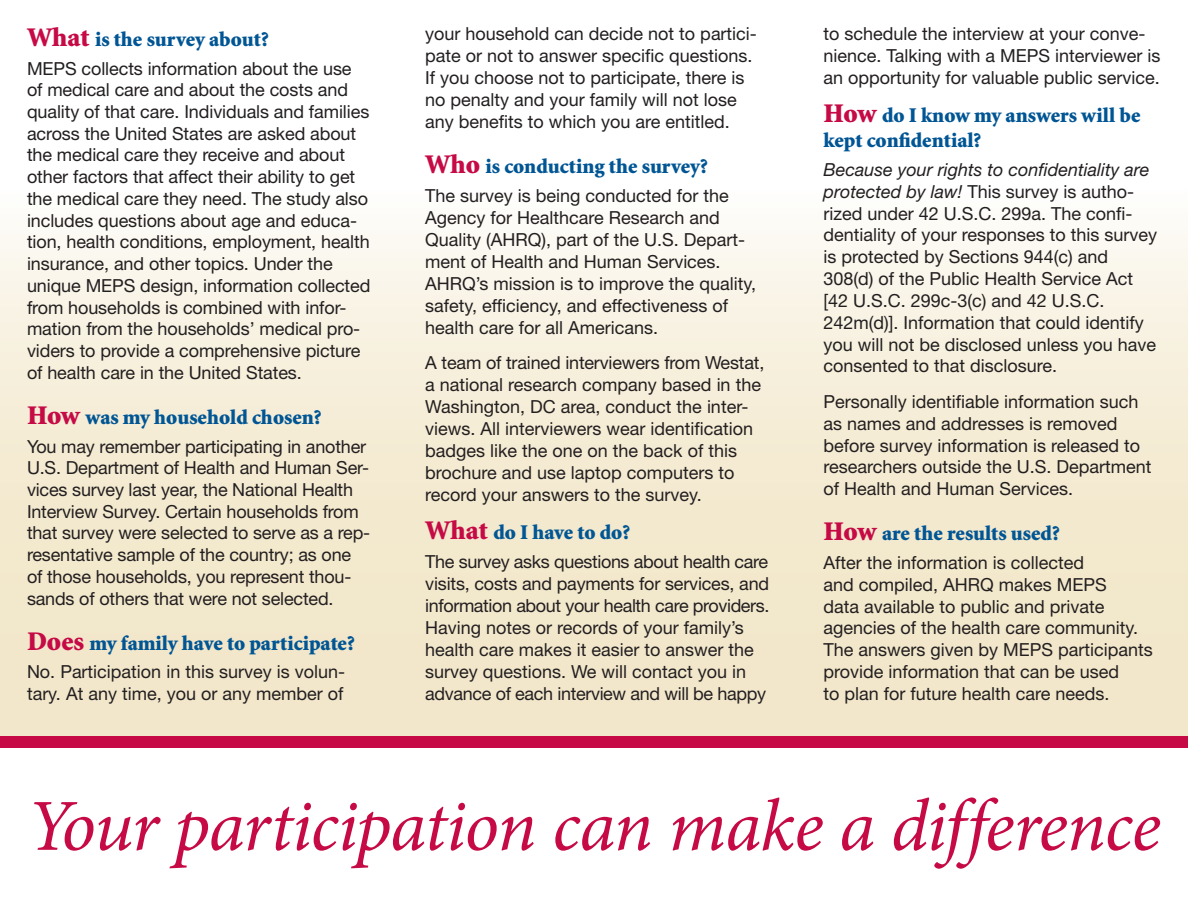
<style>
.page{position:relative;width:1188px;height:918px;background:#fff}
.page>*{position:absolute;margin:0;border:0;box-sizing:border-box;transform-origin:0 0}
.t1{font:italic 73.5px "Minion Pro";letter-spacing:-.02em;color:#c60a45}
.t2{font:900 21px/25.3px "Minion Std";color:#005594}
.t3{font:18px/21.8px "Helvetica Neue LT Std";color:#231f20}
.s1{font-size:27px;color:#c60a45}
.s2{font-style:italic}
</style>
<div class="page">
<div style="left:0;top:712px;width:1188px;height:36px;background:#c60a45"></div>
<div style="left:0;top:189px;width:1188px;height:547px;background:linear-gradient(to bottom,#fbf9f0,#f0e3c1)"></div>
<p class="t2" style="left:27px;top:27px;width:243px"><span class="s1">What</span> is the survey about?</p>
<p class="t3" style="left:27px;top:57px;width:345px">MEPS collects information about the use of medical care and about the costs and quality of that care. Individuals and families across the United States are asked about the medical care they receive and about other factors that affect their ability to get the medical care they need. The study also includes questions about age and educa&shy;tion, health conditions, employment, health insurance, and other topics. Under the unique MEPS design, information collected from households is combined with infor&shy;mation from the households’ medical pro&shy;viders to provide a comprehensive picture of health care in the United States.</p>
<p class="t2" style="left:27px;top:405px;width:296px"><span class="s1">How</span> was my household chosen?</p>
<p class="t3" style="left:27px;top:435px;width:345px">You may remember participating in another U.S. Department of Health and Human Ser&shy;vices survey last year, the National Health Interview Survey. Certain households from that survey were selected to serve as a rep&shy;resentative sample of the country; as one of those households, you represent thou&shy;sands of others that were not selected.</p>
<p class="t2" style="left:27px;top:631px;width:329px"><span class="s1">Does</span> my family have to participate?</p>
<p class="t3" style="left:27px;top:661px;width:320px">No. Participation in this survey is volun&shy;tary. At any time, you or any member of</p>
<p class="t3" style="left:425px;top:22px;width:333px">your household can decide not to partici&shy;pate or not to answer specific questions.<br>If you choose not to participate, there is no penalty and your family will not lose any benefits to which you are entitled.</p>
<p class="t2" style="left:425px;top:154px;width:284px"><span class="s1">Who</span> is conducting the survey?</p>
<p class="t3" style="left:425px;top:184px;width:332px">The survey is being conducted for the Agency for Healthcare Research and Quality (AHRQ), part of the U.S. Depart&shy;ment of Health and Human Services.<br>AHRQ’s mission is to improve the quality, safety, efficiency, and effectiveness of health care for all Americans.</p>
<p class="t3" style="left:425px;top:351px;width:341px">A team of trained interviewers from Westat, a national research company based in the Washington, DC area, conduct the inter&shy;views. All interviewers wear identification badges like the one on the back of this brochure and use laptop computers to record your answers to the survey.</p>
<p class="t2" style="left:425px;top:521px;width:206px"><span class="s1">What</span> do I have to do?</p>
<p class="t3" style="left:425px;top:550px;width:346px">The survey asks questions about health care visits, costs and payments for services, and information about your health care providers.<br>Having notes or records of your family’s health care makes it easier to answer the survey questions. We will contact you in advance of each interview and will be happy</p>
<p class="t3" style="left:824px;top:22px;width:338px">to schedule the interview at your conve&shy;nience. Talking with a MEPS interviewer is an opportunity for valuable public service.</p>
<p class="t2" style="left:824px;top:103px;width:319px"><span class="s1">How</span> do I know my answers will be kept confidential?</p>
<p class="t3" style="left:824px;top:158px;width:335px"><span class="s2">Because your rights to confidentiality are protected by law!</span> This survey is autho&shy;rized under 42 U.S.C. 299a. The confi&shy;dentiality of your responses to this survey is protected by Sections 944(c) and 308(d) of the Public Health Service Act [42 U.S.C. 299c-3(c) and 42 U.S.C.<br>242m(d)]. Information that could identify you will not be disclosed unless you have consented to that disclosure.</p>
<p class="t3" style="left:824px;top:390px;width:330px">Personally identifiable information such as names and addresses is removed before survey information is released to researchers outside the U.S. Department of Health and Human Services.</p>
<p class="t2" style="left:824px;top:522px;width:238px"><span class="s1">How</span> are the results used?</p>
<p class="t3" style="left:824px;top:551px;width:331px">After the information is collected<br>and compiled, AHRQ makes MEPS<br>data available to public and private agencies of the health care community.<br>The answers given by MEPS participants provide information that can be used<br>to plan for future health care needs.</p>
<h1 class="t1" style="left:27px;top:776px;width:1135px">Your participation can make a difference</h1>
</div>
